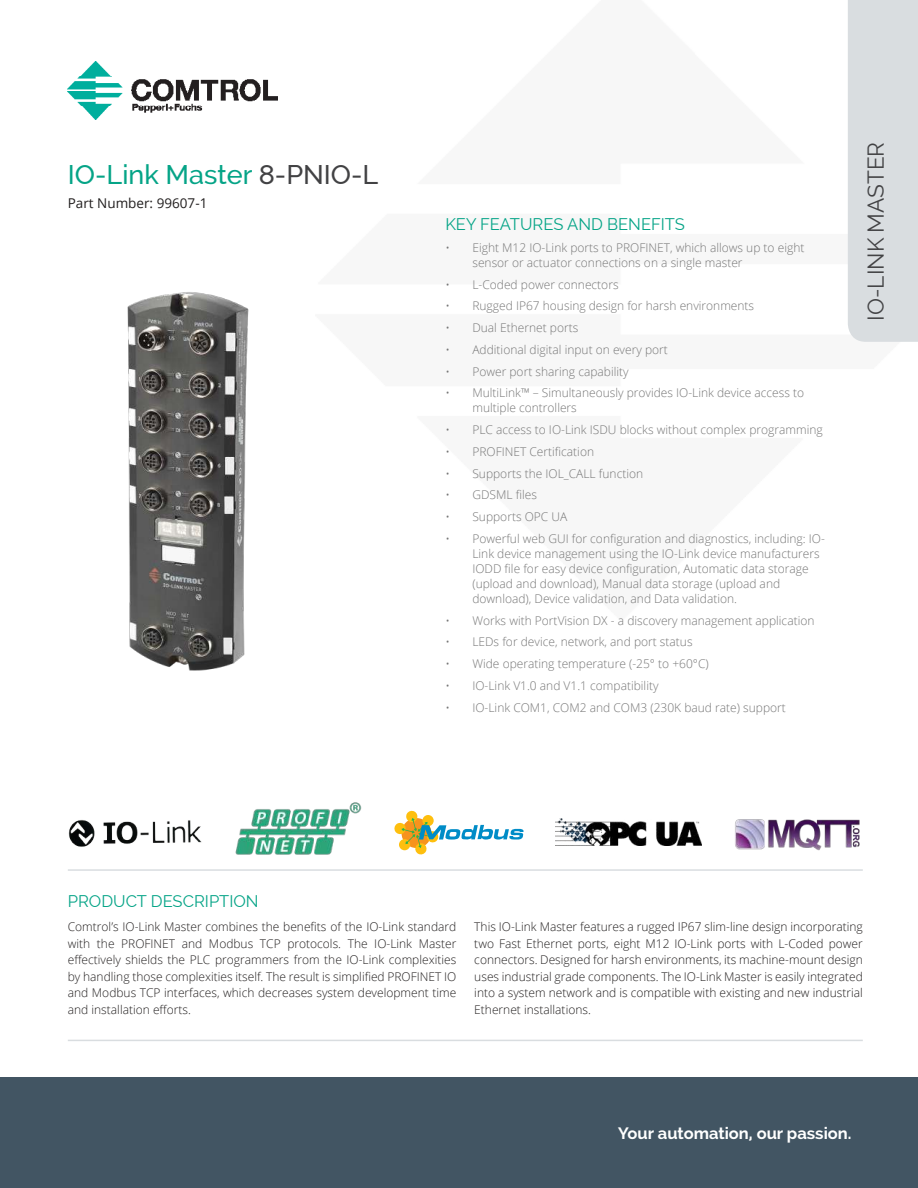
<style>
.page{position:relative;width:918px;height:1188px;background:#fff}
.page>*{position:absolute;margin:0;border:0;box-sizing:border-box;transform-origin:0 0}
.t1{font:500 27px "Raleway";color:#05a487}
.t2{font:22.5px "Raleway";color:#424244}
.t3{font:16.5px "Raleway";color:#05a487}
.t4{font:700 16.5px "Raleway";color:#fff}
.t5{font:13.5px "Open Sans";color:#221f1f}
.t6{font:300 12px/15px "Open Sans";color:#767676}
.t7{font:300 12px/16.5px "Open Sans";color:#221f1f;text-align:justify}
.s1{color:#424244}
</style>
<div class="page">
<img style="left:68px;top:820px;width:134px;height:27px">
<svg style="left:394px;top:811px;width:130px;height:43px"></svg>
<img style="left:555px;top:819px;width:147px;height:27px">
<img style="left:735px;top:819px;width:125px;height:32px">
<img style="left:235px;top:802px;width:126px;height:53px">
<img style="left:68px;top:62px;width:210px;height:57px">
<hr style="left:68px;top:869px;width:795px;height:2px;background:#d9dde0">
<div style="left:0;top:1078px;width:918px;height:110px;background:#425563"></div>
<div style="left:848px;top:0;width:70px;height:342px;background:#d9dde0"></div>
<hr style="left:68px;top:1040px;width:795px;height:1px;background:#d9dde0">
<img style="left:127px;top:292px;width:122px;height:379px">
<h1 class="t1" style="left:68px;top:159px;width:312px">IO-Link Master <span class="s1">8-PNIO-L</span></h1>
<p class="t5" style="left:68px;top:197px;width:141px">Part Number: 99607-1</p>
<h3 class="t3" style="left:445px;top:215px;width:241px">KEY FEATURES AND BENEFITS</h3>
<p class="t6" style="left:472px;top:240px;width:334px;text-indent:-27px">• Eight M12 IO-Link ports to PROFINET, which allows up to eight sensor or actuator connections on a single master</p>
<p class="t6" style="left:445px;top:277px;width:175px">• L-Coded power connectors</p>
<p class="t6" style="left:445px;top:299px;width:310px">• Rugged IP67 housing design for harsh environments</p>
<p class="t6" style="left:445px;top:321px;width:134px">• Dual Ethernet ports</p>
<p class="t6" style="left:445px;top:342px;width:224px">• Additional digital input on every port</p>
<p class="t6" style="left:445px;top:364px;width:185px">• Power port sharing capability</p>
<p class="t6" style="left:472px;top:386px;width:333px;text-indent:-27px">• MultiLink™ – Simultaneously provides IO-Link device access to multiple controllers</p>
<p class="t6" style="left:445px;top:423px;width:379px">• PLC access to IO-Link ISDU blocks without complex programming</p>
<p class="t6" style="left:445px;top:444px;width:150px">• PROFINET Certification</p>
<p class="t6" style="left:445px;top:466px;width:199px">• Supports the IOL_CALL function</p>
<p class="t6" style="left:445px;top:488px;width:93px">• GDSML files</p>
<p class="t6" style="left:445px;top:510px;width:123px">• Supports OPC UA</p>
<p class="t6" style="left:472px;top:531px;width:354px;text-indent:-27px">• Powerful web GUI for configuration and diagnostics, including: IO-Link device management using the IO-Link device manufacturers IODD file for easy device configuration, Automatic data storage (upload and download), Manual data storage (upload and download), Device validation, and Data validation.</p>
<p class="t6" style="left:445px;top:613px;width:371px">• Works with PortVision DX - a discovery management application</p>
<p class="t6" style="left:445px;top:635px;width:249px">• LEDs for device, network, and port status</p>
<p class="t6" style="left:445px;top:657px;width:265px">• Wide operating temperature (-25° to +60°C)</p>
<p class="t6" style="left:445px;top:678px;width:215px">• IO-Link V1.0 and V1.1 compatibility</p>
<p class="t6" style="left:445px;top:700px;width:342px">• IO-Link COM1, COM2 and COM3 (230K baud rate) support</p>
<h2 class="t2" style="left:863px;top:321px;width:181px;rotate:-90deg">IO-LINK MASTER</h2>
<h3 class="t3" style="left:68px;top:892px;width:192px">PRODUCT DESCRIPTION</h3>
<p class="t7" style="left:68px;top:918px;width:390px">Comtrol’s IO-Link Master combines the benefits of the IO-Link standard with the PROFINET and Modbus TCP protocols. The IO-Link Master effectively shields the PLC programmers from the IO-Link complexities by handling those complexities itself. The result is simplified PROFINET IO and Modbus TCP interfaces, which decreases system development time and installation efforts.</p>
<p class="t7" style="left:474px;top:918px;width:390px">This IO-Link Master features a rugged IP67 slim-line design incorporating two Fast Ethernet ports, eight M12 IO-Link ports with L-Coded power connectors. Designed for harsh environments, its machine-mount design uses industrial grade components. The IO-Link Master is easily integrated into a system network and is compatible with existing and new industrial Ethernet installations.</p>
<h3 class="t4" style="left:618px;top:1127px;width:235px">Your automation, our passion.</h3>
</div>
